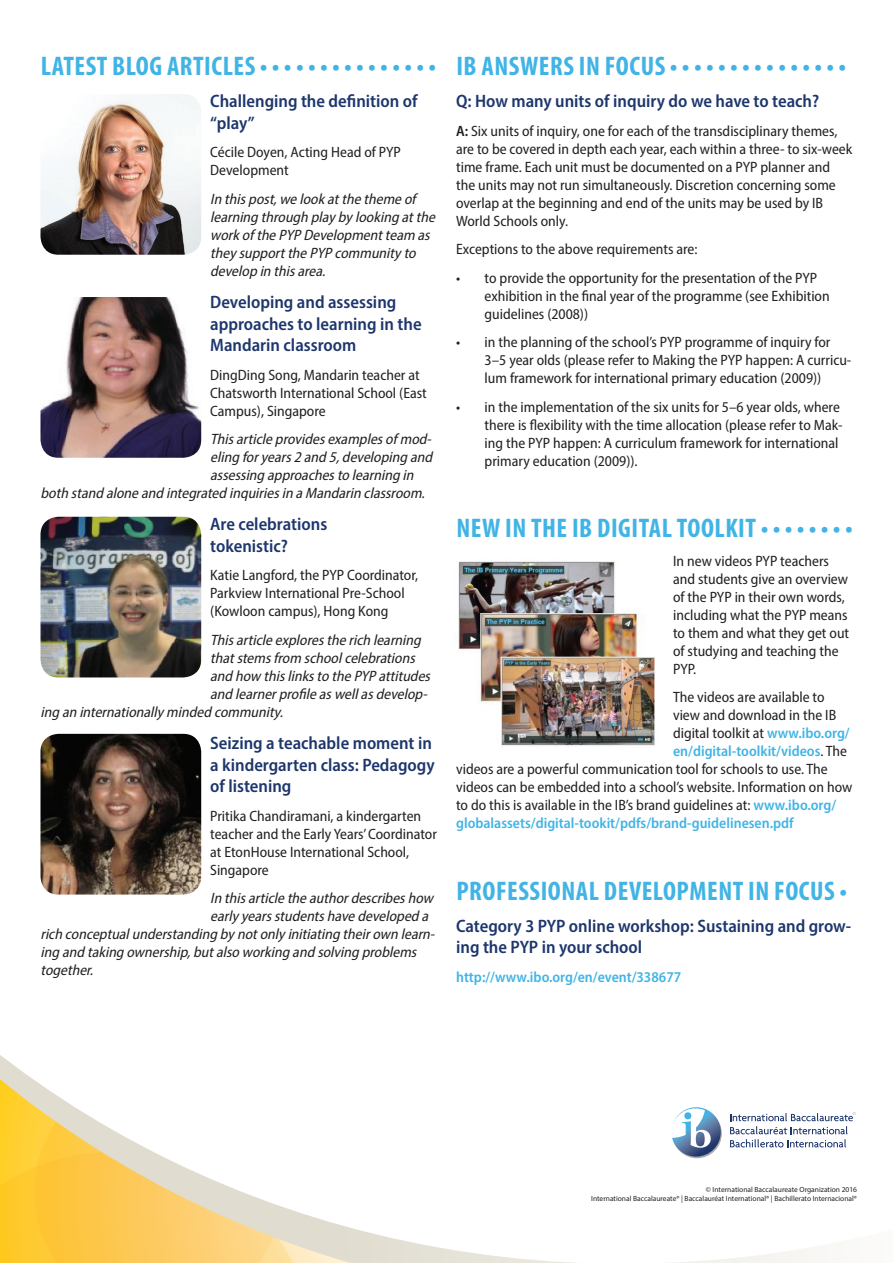
<style>
.page{position:relative;width:893px;height:1263px;background:#fff}
.page>*{position:absolute;margin:0;border:0;box-sizing:border-box;transform-origin:0 0}
.t1{font:700 condensed 27px "Myriad Pro";letter-spacing:.02em;color:#41b4e5}
.t2{font:600 semi-condensed 18px/21.6px "Myriad Pro";color:#1d366c}
.t3{font:semi-condensed 15px/18px "Myriad Pro";color:#231f20}
.t4{font:italic semi-condensed 15px/18px "Myriad Pro";color:#231f20}
.t5{font:600 semi-condensed 15px "Myriad Pro";color:#41b4e5}
.t6{font:7.5px/9px "Myriad Pro";color:#231f20;text-align:right}
.s1{font-weight:600}
.s2{font-weight:600;color:#41b4e5}
.s3{font-weight:400;color:#231f20}
</style>
<div class="page">
<img style="left:40px;top:297px;width:161px;height:161px">
<img style="left:40px;top:517px;width:161px;height:160px">
<img style="left:40px;top:734px;width:161px;height:160px">
<svg style="left:0;top:894px;width:856px;height:369px"></svg>
<svg style="left:0;top:1079px;width:351px;height:184px"></svg>
<svg style="left:0;top:1144px;width:323px;height:119px"></svg>
<svg style="left:30px;top:1079px;width:256px;height:184px"></svg>
<img style="left:458px;top:561px;width:197px;height:185px">
<img style="left:40px;top:94px;width:161px;height:161px">
<h1 class="t1" style="left:41px;top:49px;width:397px">LATEST BLOG ARTICLES • • • • • • • • • • • • • • •</h1>
<p class="t2" style="left:210px;top:90px;width:209px">Challenging the definition of “play”</p>
<p class="t3" style="left:210px;top:143px;width:192px">Cécile Doyen, Acting Head of PYP<br>Development</p>
<p class="t4" style="left:210px;top:190px;width:230px">In thispost,welookatthethemeof learning through playbylooking atthe workof thePYP Developmentteam as theysupportthePYP communityto develop in thisarea.</p>
<p class="t2" style="left:210px;top:291px;width:213px">Developing and assessing approaches to learning in the<br>Mandarin classroom</p>
<p class="t3" style="left:210px;top:365px;width:218px">DingDing Song, Mandarin teacher at<br>Chatsworth International School (East<br>Campus), Singapore</p>
<p class="t4" style="left:210px;top:430px;width:226px">Thisarticleprovidesexamplesof mod-</p>
<p class="t4" style="left:210px;top:448px;width:227px">eling foryears2 and 5,developing and</p>
<p class="t4" style="left:210px;top:466px;width:209px">assessing approachesto learning in</p>
<p class="t4" style="left:40px;top:484px;width:389px">both stand aloneand integrated inquiriesin aMandarin classroom.</p>
<p class="t2" style="left:210px;top:513px;width:119px">Are celebrations tokenistic?</p>
<p class="t3" style="left:210px;top:566px;width:210px">Katie Langford, the PYP Coordinator,<br>Parkview International Pre-School (Kowloon campus), Hong Kong</p>
<p class="t4" style="left:210px;top:631px;width:216px">Thisarticleexplorestherich learning</p>
<p class="t4" style="left:210px;top:649px;width:210px">thatstemsfrom schoolcelebrations</p>
<p class="t4" style="left:210px;top:667px;width:225px">and how thislinksto thePYP attitudes</p>
<p class="t4" style="left:210px;top:685px;width:222px">and learnerprofileaswellasdevelop-</p>
<p class="t4" style="left:40px;top:703px;width:248px">ing an internationallyminded community.</p>
<p class="t2" style="left:210px;top:732px;width:226px">Seizing a teachable moment in a kindergarten class: Pedagogy of listening</p>
<p class="t3" style="left:210px;top:806px;width:228px">Pritika Chandiramani, a kindergarten teacher and the Early Years’ Coordinator at EtonHouse International School,<br>Singapore</p>
<p class="t4" style="left:210px;top:889px;width:228px">In thisarticletheauthordescribeshow</p>
<p class="t4" style="left:210px;top:907px;width:223px">earlyyearsstudentshavedeveloped a</p>
<p class="t4" style="left:40px;top:925px;width:399px">rich conceptualunderstanding bynotonlyinitiating theirown learn-</p>
<p class="t4" style="left:40px;top:943px;width:381px">ing and taking ownership,butalso working and solving problems</p>
<p class="t4" style="left:40px;top:961px;width:58px">together.</p>
<h1 class="t1" style="left:456px;top:49px;width:391px">IB ANSWERS IN FOCUS • • • • • • • • • • • • • • •</h1>
<p class="t2" style="left:456px;top:90px;width:365px">Q: How many units of inquiry do we have to teach?</p>
<p class="t3" style="left:456px;top:121px;width:398px"><span class="s1">A:</span> Six units of inquiry, one for each of the transdisciplinary themes, are to be covered in depth each year, each within a three- to six-week time frame. Each unit must be documented on a PYP planner and the units may not run simultaneously. Discretion concerning some overlap at the beginning and end of the units may be used by IB World Schools only.</p>
<p class="t3" style="left:456px;top:240px;width:243px">Exceptions to the above requirements are:</p>
<p class="t3" style="left:485px;top:268px;width:347px;text-indent:-28px">• to provide the opportunity for the presentation of the PYP exhibition in the final year of the programme (see Exhibition guidelines (2008))</p>
<p class="t3" style="left:485px;top:333px;width:368px;text-indent:-28px">• in the planning of the school’s PYP programme of inquiry for<br>3–5 year olds (please refer to Making the PYP happen: A curricu&shy;lum framework for international primary education (2009))</p>
<p class="t3" style="left:485px;top:397px;width:359px;text-indent:-28px">• in the implementation of the six units for 5–6 year olds, where there is flexibility with the time allocation (please refer to Mak&shy;ing the PYP happen: A curriculum framework for international primary education (2009)).</p>
<h1 class="t1" style="left:456px;top:511px;width:398px">NEW IN THE IB DIGITAL TOOLKIT • • • • • • • •</h1>
<p class="t3" style="left:673px;top:551px;width:178px">In new videos PYP teachers and students give an overview of the PYP in their own words, including what the PYP means to them and what they get out of studying and teaching the<br>PYP.</p>
<p class="t3" style="left:673px;top:688px;width:153px">The videos are available to</p>
<p class="t3" style="left:673px;top:706px;width:165px">view and download in the IB</p>
<p class="t3" style="left:673px;top:724px;width:178px">digital toolkit at <span class="s2">www.ibo.org/</span></p>
<p class="t5" style="left:673px;top:742px;width:175px">en/digital-toolkit/videos<span class="s3">. The</span></p>
<p class="t3" style="left:456px;top:760px;width:373px">videos are a powerful communication tool for schools to use. The</p>
<p class="t3" style="left:456px;top:778px;width:398px">videos can be embedded into a school’s website. Information on how</p>
<p class="t3" style="left:456px;top:796px;width:381px">to do this is available in the IB’s brand guidelines at: <span class="s2">www.ibo.org/</span></p>
<p class="t5" style="left:456px;top:814px;width:339px">globalassets/digital-tookit/pdfs/brand-guidelinesen.pdf</p>
<h1 class="t1" style="left:456px;top:874px;width:392px">PROFESSIONAL DEVELOPMENT IN FOCUS •</h1>
<p class="t2" style="left:456px;top:914px;width:397px">Category 3 PYP online workshop: Sustaining and grow&shy;ing the PYP in your school</p>
<p class="t5" style="left:456px;top:967px;width:227px">http://www.ibo.org/en/event/338677</p>
<p class="t6" style="left:591px;top:1185px;width:267px">© International Baccalaureate Organization 2016<br>International Baccalaureate® | Baccalauréat International® | Bachillerato Internacional®</p>
</div>
